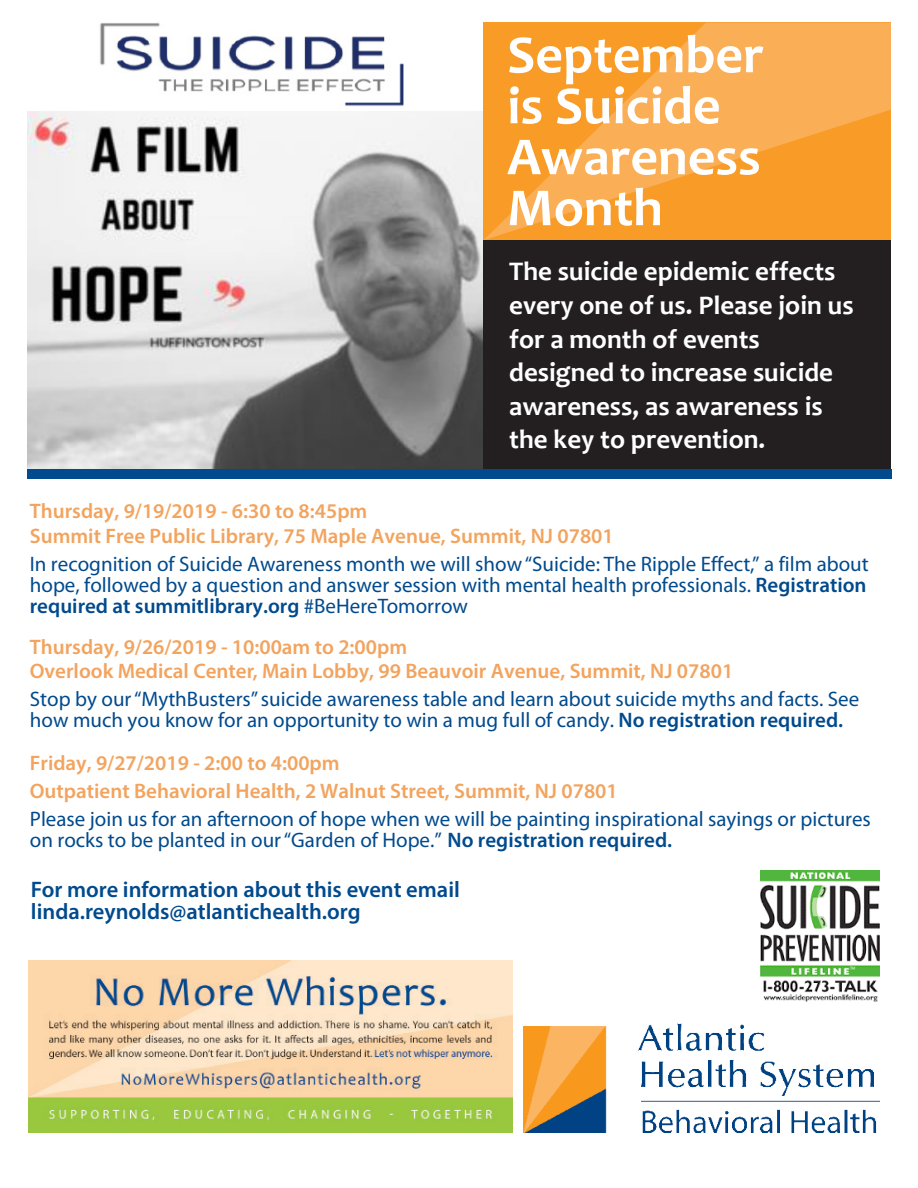
<style>
.page{position:relative;width:918px;height:1188px;background:#fff}
.page>*{position:absolute;margin:0;border:0;box-sizing:border-box;transform-origin:0 0}
.Head-cover{font:700 54px/51px "Candara";color:#fff}
.Body_Copy{font:700 27px/33.6px "Candara";color:#fff}
.Body_Copy-2{font:600 22.5px/22.5px "Myriad Pro";color:#004a8d}
.Body_Copy-3{font:21px/21px "Myriad Pro";color:#004a8d;text-align:justify}
.Body_Copy-4{font:600 21px/24.8px "Myriad Pro";color:#f2a45f}
.s1{font-weight:600}
.s2{font-weight:400;color:#004a8d}
</style>
<div class="page">
<svg style="left:483px;top:23px;width:408px;height:217px;background:#f8a33b"></svg>
<img style="left:28px;top:960px;width:484px;height:173px">
<div style="left:483px;top:241px;width:408px;height:230px;background:#231f20"></div>
<img style="left:524px;top:1023px;width:355px;height:110px">
<img style="left:760px;top:870px;width:119px;height:132px">
<img style="left:27px;top:23px;width:456px;height:446px">
<div style="left:27px;top:469px;width:864px;height:10px;background:#004a8d"></div>
<p class="Head-cover" style="left:507px;top:29px;width:258px">September is Suicide<br>Awareness<br>Month</p>
<p class="Body_Copy" style="left:509px;top:254px;width:346px">The suicide epidemic effects every one of us. Please join us for a month of events designed to increase suicide awareness, as awareness is the key to prevention.</p>
<p class="Body_Copy-4" style="left:30px;top:498px;width:585px">Thursday, 9/19/2019 - 6:30 to 8:45pm<br>Summit Free Public Library, 75 Maple Avenue, Summit, NJ 07801</p>
<p class="Body_Copy-3" style="left:30px;top:553px;width:841px">In recognition of Suicide Awareness month we will show “Suicide: The Ripple Effect,” a film about hope, followed by a question and answer session with mental health professionals. <span class="s1">Registration required at summitlibrary.org</span> #BeHereTomorrow</p>
<p class="Body_Copy-4" style="left:30px;top:634px;width:705px">Thursday, 9/26/2019 - 10:00am to 2:00pm<br>Overlook Medical Center, Main Lobby, 99 Beauvoir Avenue, Summit, NJ 07801</p>
<p class="Body_Copy-3" style="left:30px;top:688px;width:831px">Stop by our “MythBusters” suicide awareness table and learn about suicide myths and facts. See how much you know for an opportunity to win a mug full of candy. <span class="s1">No registration required.</span></p>
<p class="Body_Copy-4" style="left:30px;top:749px;width:843px;line-height:27.8px">Friday, 9/27/2019 - 2:00 to 4:00pm<br>Outpatient Behavioral Health, 2 Walnut Street, Summit, NJ 07801<br><span class="s2">Please join us for an afternoon of hope when we will be painting inspirational sayings or pictures</span></p>
<p class="Body_Copy-3" style="left:30px;top:829px;width:644px">on rocks to be planted in our “Garden of Hope.” <span class="s1">No registration required.</span></p>
<p class="Body_Copy-2" style="left:31px;top:877px;width:430px">For more information about this event email linda.reynolds@atlantichealth.org</p>
</div>
